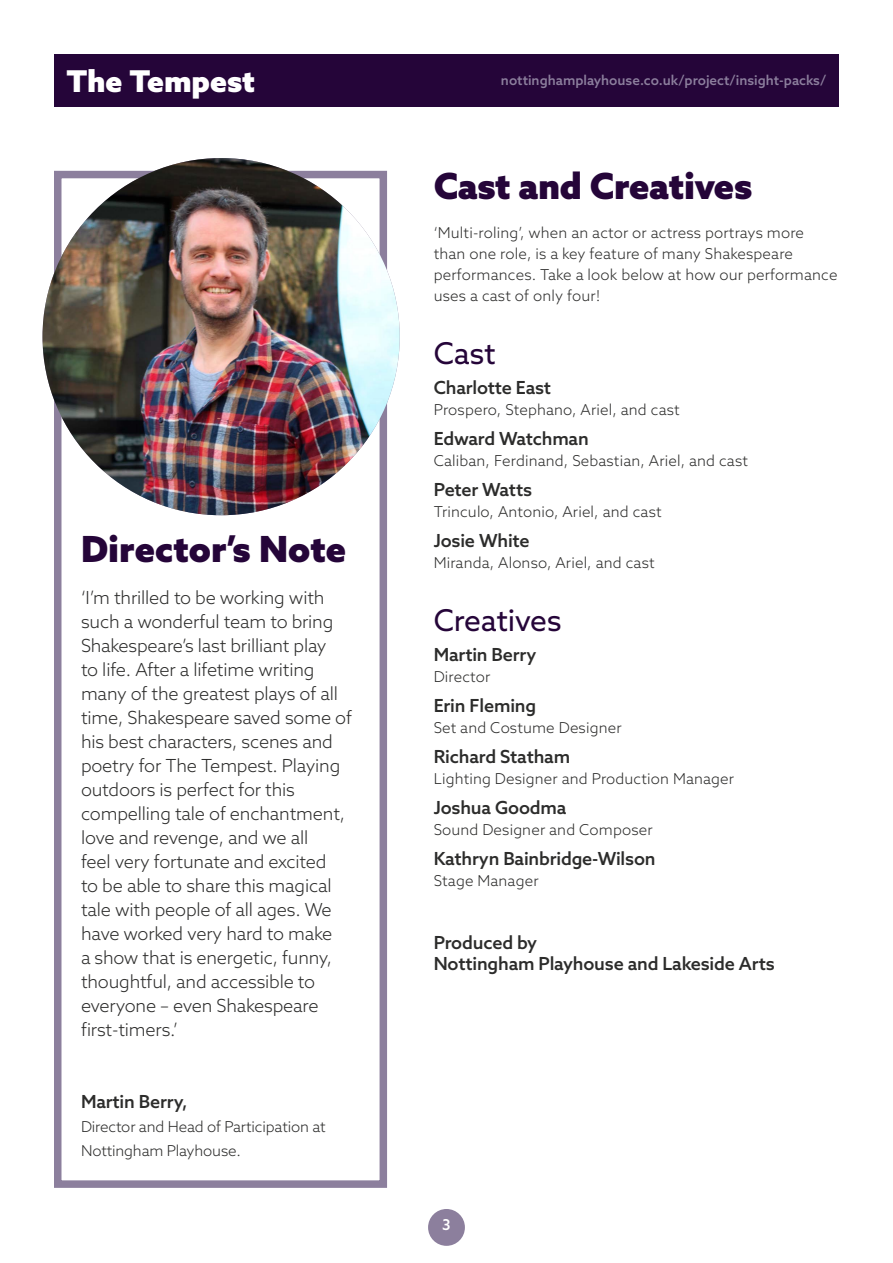
<style>
.page{position:relative;width:893px;height:1263px;background:#fff}
.page>*{position:absolute;margin:0;border:0;box-sizing:border-box;transform-origin:0 0}
.t1{font:900 36px "Azo Sans";letter-spacing:-.01em;color:#250539}
.t2{font:30px "Azo Sans";letter-spacing:-.01em;color:#250539}
.t3{font:900 30px "Azo Sans";color:#fff}
.t4{font:300 18px/24px "Azo Sans";letter-spacing:-.01em;color:#2c2c2b}
.t5{font:500 18px/21px "Azo Sans";letter-spacing:-.01em;color:#2c2c2b}
.t6{font:300 15px/21px "Azo Sans";letter-spacing:.01em;color:#2c2c2b}
.t7{font:300 15px/24px "Azo Sans";letter-spacing:-.01em;color:#2c2c2b}
.t8{font:500 15px "Azo Sans";color:#fff}
.t9{font:500 13.5px "Azo Sans";color:#8c7f9d}
</style>
<div class="page">
<div style="left:54px;top:54px;width:785px;height:52px;background:#250539"></div>
<div style="left:428px;top:1209px;width:37px;height:37px;background:#8c7f9d;border-radius:50%"></div>
<svg style="left:50px;top:167px;width:341px;height:1021px"></svg>
<img style="left:43px;top:158px;width:357px;height:357px;border-radius:179px">
<h2 class="t3" style="left:67px;top:61px;width:190px">The Tempest</h2>
<p class="t9" style="left:501px;top:72px;width:327px">nottinghamplayhouse.co.uk/project/insight-packs/</p>
<h1 class="t1" style="left:81px;top:525px;width:267px">Director’s Note</h1>
<p class="t4" style="left:81px;top:585px;width:272px">‘I’m thrilled to be working with such a wonderful team to bring<br>Shakespeare’s last brilliant play<br>to life. After a lifetime writing many of the greatest plays of all time, Shakespeare saved some of his best characters, scenes and poetry for The Tempest. Playing outdoors is perfect for this compelling tale of enchantment, love and revenge, and we all<br>feel very fortunate and excited<br>to be able to share this magical tale with people of all ages. We have worked very hard to make<br>a show that is energetic, funny, thoughtful, and accessible to everyone – even Shakespeare first-timers.’</p>
<p class="t5" style="left:81px;top:1090px;width:108px">Martin Berry,</p>
<p class="t7" style="left:81px;top:1114px;width:246px">Director and Head of Participation at<br>Nottingham Playhouse.</p>
<h1 class="t1" style="left:434px;top:162px;width:320px">Cast and Creatives</h1>
<p class="t6" style="left:434px;top:222px;width:405px">‘Multi-roling’, when an actor or actress portrays more than one role, is a key feature of many Shakespeare performances. Take a look below at how our performance uses a cast of only four!</p>
<h2 class="t2" style="left:434px;top:333px;width:64px">Cast</h2>
<p class="t5" style="left:434px;top:376px;width:119px">Charlotte East</p>
<p class="t6" style="left:434px;top:399px;width:248px">Prospero, Stephano, Ariel, and cast</p>
<p class="t5" style="left:434px;top:427px;width:157px">Edward Watchman</p>
<p class="t6" style="left:434px;top:450px;width:316px">Caliban, Ferdinand, Sebastian, Ariel, and cast</p>
<p class="t5" style="left:434px;top:478px;width:100px">Peter Watts</p>
<p class="t6" style="left:434px;top:501px;width:229px">Trinculo, Antonio, Ariel, and cast</p>
<p class="t5" style="left:434px;top:529px;width:97px">Josie White</p>
<p class="t6" style="left:434px;top:552px;width:222px">Miranda, Alonso, Ariel, and cast</p>
<h2 class="t2" style="left:434px;top:600px;width:130px">Creatives</h2>
<p class="t5" style="left:434px;top:643px;width:104px">Martin Berry</p>
<p class="t6" style="left:434px;top:666px;width:58px">Director</p>
<p class="t5" style="left:434px;top:694px;width:104px">Erin Fleming</p>
<p class="t6" style="left:434px;top:717px;width:189px">Set and Costume Designer</p>
<p class="t5" style="left:434px;top:745px;width:138px">Richard Statham</p>
<p class="t6" style="left:434px;top:768px;width:302px">Lighting Designer and Production Manager</p>
<p class="t5" style="left:434px;top:796px;width:134px">Joshua Goodma</p>
<p class="t6" style="left:434px;top:819px;width:220px">Sound Designer and Composer</p>
<p class="t5" style="left:434px;top:847px;width:223px">Kathryn Bainbridge-Wilson</p>
<p class="t6" style="left:434px;top:870px;width:106px">Stage Manager</p>
<p class="t5" style="left:434px;top:931px;width:342px">Produced by<br>Nottingham Playhouse and Lakeside Arts</p>
<p class="t8" style="left:442px;top:1215px;width:10px">3</p>
</div>
